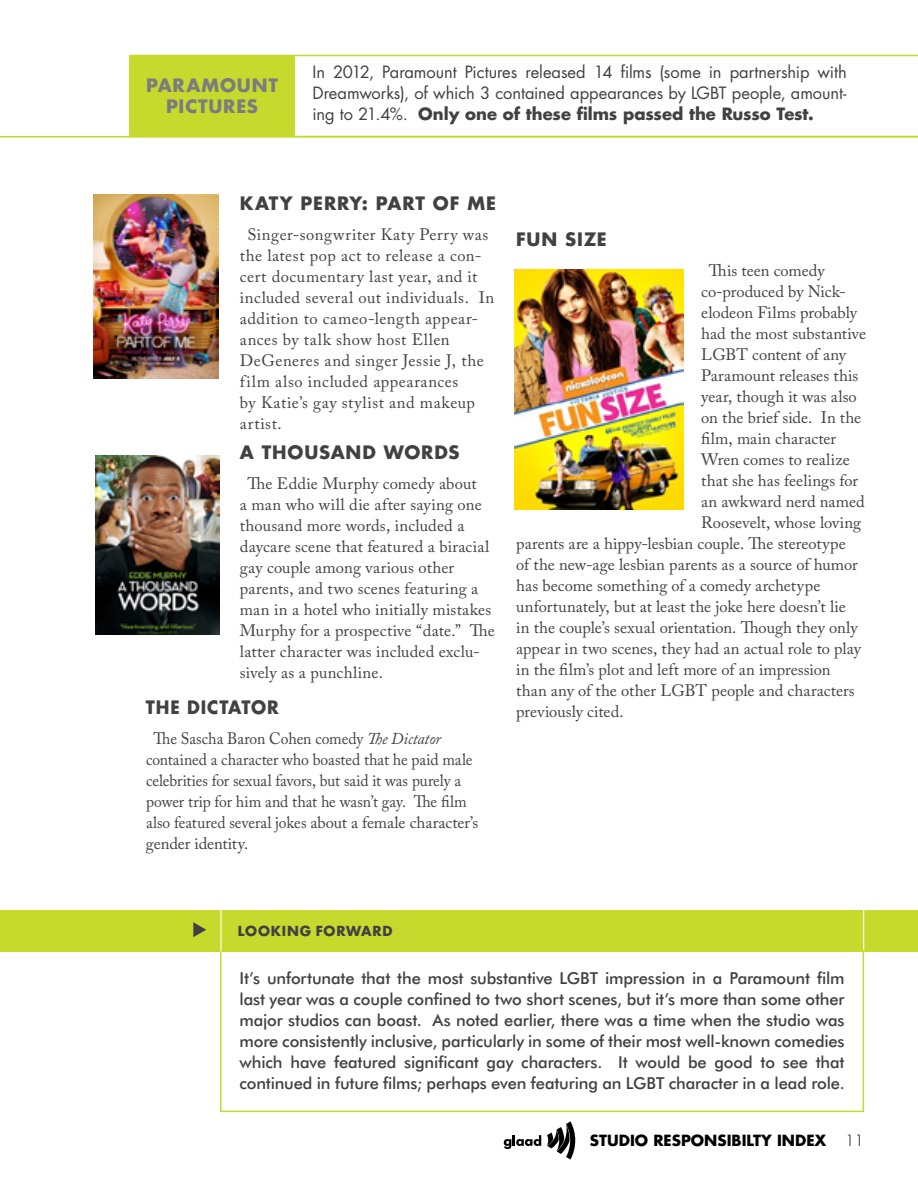
<style>
.page{position:relative;width:918px;height:1188px;background:#fff}
.page>*{position:absolute;margin:0;border:0;box-sizing:border-box;transform-origin:0 0}
.t1{font:700 18px "Futura";letter-spacing:.05em;color:#414042}
.t2{font:700 18px/21.6px "Futura";letter-spacing:.045em;color:#7b7c7f;text-align:center}
.t3{font:700 18px "Futura";letter-spacing:.05em;color:#414042;scale:.95 1}
.t4{font:16.5px/21px "Adobe Caslon Pro";letter-spacing:.005em;color:#414042}
.t5{font:500 16.5px/21px "Futura BT";letter-spacing:-.01em;color:#414042;text-align:justify}
.t6{font:16.5px/21px "Adobe Caslon Pro";letter-spacing:.035em;color:#414042}
.t7{font:16.5px/21px "Adobe Caslon Pro";letter-spacing:.005em;color:#414042;scale:.95 1}
.t8{font:16.5px/21px "Futura";letter-spacing:-.005em;color:#414042;text-align:justify}
.t9{font:700 15px "Futura";color:#000}
.t10{font:700 13.5px "Futura";letter-spacing:.06em;color:#414042}
.s1{font-weight:700}
.s2{font-style:italic}
.s3{font-weight:300}
</style>
<div class="page">
<svg style="left:504px;top:1135px;width:37px;height:14px"></svg>
<svg style="left:547px;top:1121px;width:28px;height:39px"></svg>
<div style="left:220px;top:910px;width:644px;height:202px;border:2px solid #c6d92d"></div>
<div style="left:0;top:910px;width:918px;height:41px;background:#c6d92d"></div>
<img style="left:95px;top:455px;width:125px;height:180px">
<img style="left:94px;top:194px;width:124px;height:185px">
<img style="left:514px;top:269px;width:169px;height:240px">
<hr style="left:0;top:136px;width:918px;height:2px;background:#c6d92d">
<svg style="left:129px;top:55px;width:789px;height:81px"></svg>
<svg style="left:193px;top:922px;width:13px;height:15px"></svg>
<hr style="left:220px;top:901px;width:2px;height:50px;background:#fff">
<hr style="left:863px;top:899px;width:1px;height:51px;background:#fff">
<p class="t2" style="left:146px;top:74px;width:72px">PARAMOUNT<br>PICTU</p>
<p class="t2" style="left:223px;top:95px;width:25px">RES</p>
<p class="t8" style="left:313px;top:61px;width:536px">In 2012, Paramount Pictures released 14 films (some in partnership with Dreamworks), of which 3 contained appearances by LGBT people, amount&shy;ing to 21.4%. <span class="s1">ONLY ONE OF THESE FILMS PASSED THE RUSSO TEST.</span></p>
<p class="t1" style="left:240px;top:191px;width:258px">KATY PERRY: PART OF ME</p>
<p class="t6" style="left:240px;top:224px;width:256px;text-indent:8px">Singer-songwriter Katy Perry was the latest pop act to release a con&shy;cert documentary last year, and it included several out individuals. In addition to cameo-length appear&shy;ances by talk show host Ellen<br>DeGeneres and singer Jessie J, the film also included appearances<br>by Katie’s gay stylist and makeup artist.</p>
<p class="t1" style="left:240px;top:440px;width:221px">A THOUSAND WORDS</p>
<p class="t4" style="left:240px;top:473px;width:257px;text-indent:8px">The Eddie Murphy comedy about<br>a man who will die after saying one thousand more words, included a daycare scene that featured a biracial gay couple among various other parents, and two scenes featuring a man in a hotel who initially mistakes Murphy for a prospective “date.” The latter character was included exclu&shy;sively as a punchline.</p>
<p class="t1" style="left:516px;top:227px;width:92px">FUN SIZE</p>
<p class="t4" style="left:709px;top:260px;width:117px">This teen comedy</p>
<p class="t4" style="left:701px;top:281px;width:146px">co-produced by Nick-</p>
<p class="t4" style="left:701px;top:302px;width:157px">elodeon Films probably</p>
<p class="t4" style="left:701px;top:323px;width:166px">had the most substantive</p>
<p class="t4" style="left:701px;top:344px;width:146px">LGBT content of any</p>
<p class="t4" style="left:701px;top:365px;width:159px">Paramount releases this</p>
<p class="t4" style="left:701px;top:386px;width:157px">year, though it was also</p>
<p class="t4" style="left:701px;top:407px;width:162px">on the brief side. In the</p>
<p class="t4" style="left:701px;top:428px;width:136px">film, main character</p>
<p class="t4" style="left:701px;top:449px;width:150px">Wren comes to realize</p>
<p class="t4" style="left:701px;top:470px;width:158px">that she has feelings for</p>
<p class="t4" style="left:701px;top:491px;width:165px">an awkward nerd named</p>
<p class="t4" style="left:701px;top:512px;width:162px">Roosevelt, whose loving</p>
<p class="t4" style="left:516px;top:533px;width:331px">parents are a hippy-lesbian couple. The stereotype</p>
<p class="t4" style="left:516px;top:554px;width:343px">of the new-age lesbian parents as a source of humor</p>
<p class="t4" style="left:516px;top:575px;width:306px">has become something of a comedy archetype</p>
<p class="t4" style="left:516px;top:596px;width:331px">unfortunately, but at least the joke here doesn’t lie</p>
<p class="t4" style="left:516px;top:617px;width:343px">in the couple’s sexual orientation. Though they only</p>
<p class="t4" style="left:516px;top:638px;width:346px">appear in two scenes, they had an actual role to play</p>
<p class="t4" style="left:516px;top:659px;width:316px">in the film’s plot and left more of an impression</p>
<p class="t4" style="left:516px;top:680px;width:340px">than any of the other LGBT people and characters</p>
<p class="t3" style="left:146px;top:695px;width:137px">THE DICTATOR</p>
<p class="t4" style="left:516px;top:701px;width:109px">previously cited.</p>
<p class="t7" style="left:146px;top:728px;width:351px;text-indent:8px">The Sascha Baron Cohen comedy <span class="s2">The Dictator </span>contained a character who boasted that he paid male celebrities for sexual favors, but said it was purely a power trip for him and that he wasn’t gay. The film also featured several jokes about a female character’s gender identity.</p>
<p class="t10" style="left:238px;top:922px;width:156px">LOOKING FORWARD</p>
<p class="t5" style="left:240px;top:968px;width:607px">It’s unfortunate that the most substantive LGBT impression in a Paramount film last year was a couple confined to two short scenes, but it’s more than some other major studios can boast. As noted earlier, there was a time when the studio was more consistently inclusive, particularly in some of their most well-known comedies which have featured significant gay characters. It would be good to see that continued in future films; perhaps even featuring an LGBT character in a lead role.</p>
<p class="t9" style="left:590px;top:1130px;width:275px">STUDIO RESPONSIBILTY INDEX <span class="s3">11</span></p>
</div>
